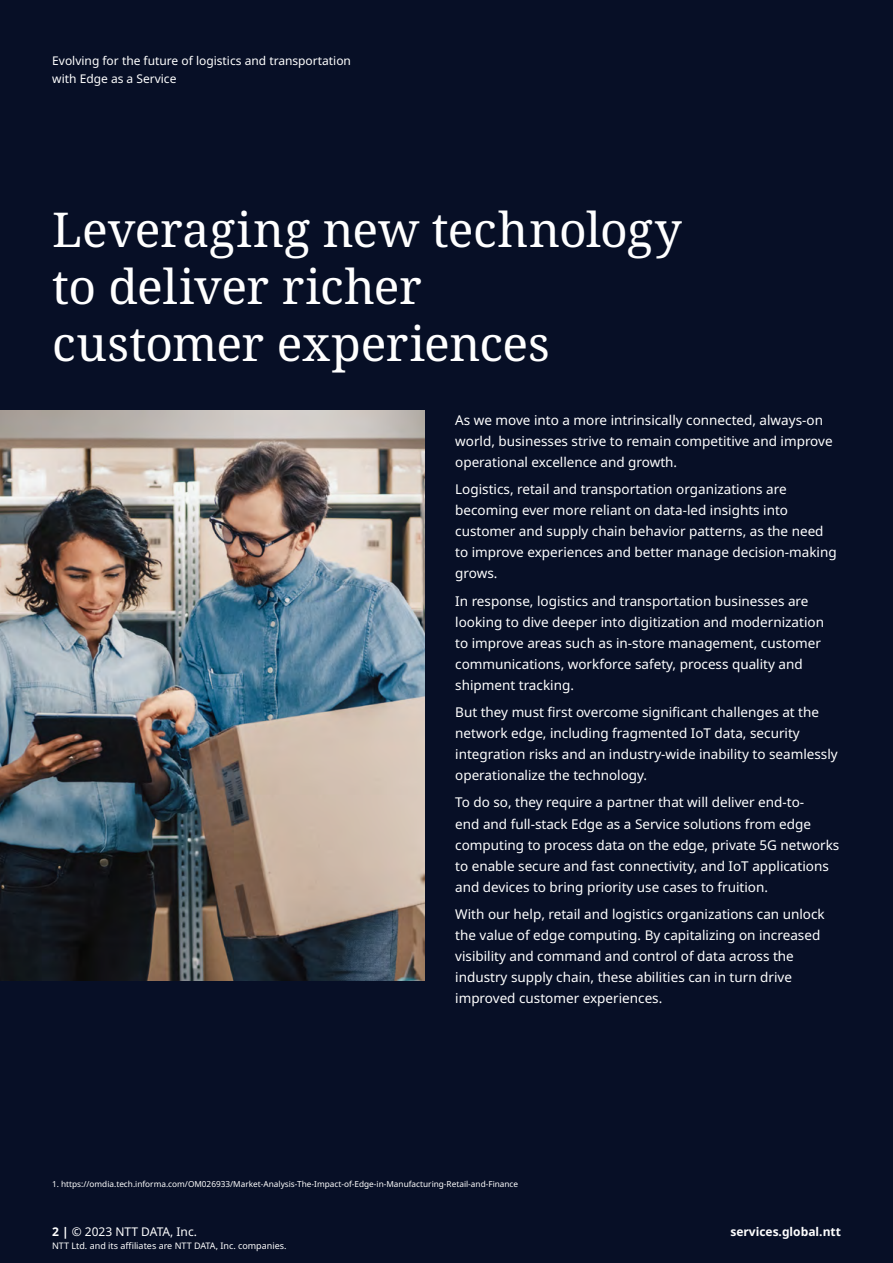
<style>
.page{position:relative;width:893px;height:1263px;background:#070f26}
.page>*{position:absolute;margin:0;border:0;box-sizing:border-box;transform-origin:0 0}
.t1{font:48px/57px "Noto Serif";letter-spacing:-.005em;color:#fff}
.t2{font:13.5px/21px "Noto Sans";color:#fff}
.t3{font:12px/18px "Noto Sans";color:#fff}
.t4{font:700 12px "Noto Sans";color:#fff}
.t5{font:9px "Noto Sans";color:#fff}
.t6{font:8.25px "Noto Sans";color:#fff}
.s1{font-weight:700}
</style>
<div class="page">
<img style="left:0;top:410px;width:424px;height:571px">
<p class="t3" style="left:52px;top:52px;width:300px">Evolving for the future of logistics and transportation with Edge as a Service</p>
<h1 class="t1" style="left:52px;top:203px;width:631px">Leveraging new technology to deliver richer<br>customer experiences</h1>
<p class="t2" style="left:455px;top:410px;width:379px">As we move into a more intrinsically connected, always-on world, businesses strive to remain competitive and improve operational excellence and growth.</p>
<p class="t2" style="left:455px;top:479px;width:383px">Logistics, retail and transportation organizations are becoming ever more reliant on data-led insights into customer and supply chain behavior patterns, as the need to improve experiences and better manage decision-making grows.</p>
<p class="t2" style="left:455px;top:590px;width:370px">In response, logistics and transportation businesses are looking to dive deeper into digitization and modernization to improve areas such as in-store management, customer communications, workforce safety, process quality and shipment tracking.</p>
<p class="t2" style="left:455px;top:702px;width:384px">But they must first overcome significant challenges at the network edge, including fragmented IoT data, security integration risks and an industry-wide inability to seamlessly operationalize the technology.</p>
<p class="t2" style="left:455px;top:792px;width:386px">To do so, they require a partner that will deliver end-to-<br>end and full-stack Edge as a Service solutions from edge computing to process data on the edge, private 5G networks to enable secure and fast connectivity, and IoT applications and devices to bring priority use cases to fruition.</p>
<p class="t2" style="left:455px;top:904px;width:371px">With our help, retail and logistics organizations can unlock the value of edge computing. By capitalizing on increased visibility and command and control of data across the industry supply chain, these abilities can in turn drive improved customer experiences.</p>
<p class="t6" style="left:52px;top:1179px;width:468px">1. https://omdia.tech.informa.com/OM026933/Market-Analysis-The-Impact-of-Edge-in-Manufacturing-Retail-and-Finance</p>
<p class="t3" style="left:52px;top:1223px;width:146px"><span class="s1">2 |</span> © 2023 NTT DATA, Inc.</p>
<p class="t5" style="left:52px;top:1240px;width:236px">NTT Ltd. and its affiliates are NTT DATA, Inc. companies.</p>
<p class="t4" style="left:730px;top:1225px;width:112px">services.global.ntt</p>
</div>
